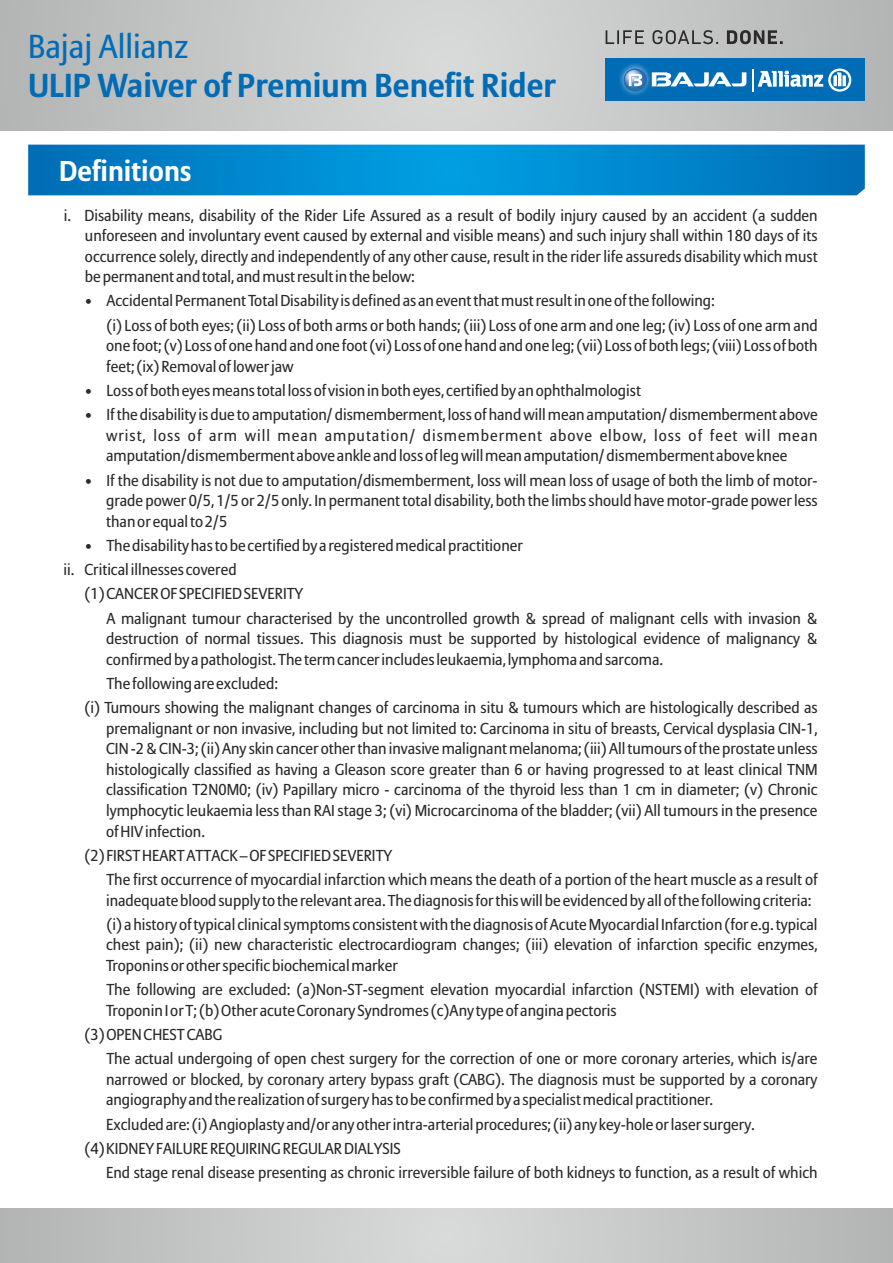
<style>
.page{position:relative;width:893px;height:1263px;background:#fff}
.page>*{position:absolute;margin:0;border:0;box-sizing:border-box;transform-origin:0 0}
.t1{font:700 33px "Allianz Sans";color:#006cb5}
.t2{font:33px "Allianz Sans";color:#006cb5}
.t3{font:700 28.5px "Allianz Sans";color:#fefefe}
.t4{font:15.75px/20.5px "Allianz Sans";color:#2b2a29}
</style>
<div class="page">
<svg style="left:0;top:1208px;width:893px;height:55px;background:#c5c6c6"></svg>
<svg style="left:0;top:0;width:893px;height:131px;background:#c5c6c7"></svg>
<svg style="left:28px;top:145px;width:837px;height:50px;background:#0086cc"></svg>
<div style="left:606px;top:58px;width:259px;height:42px;background:#006cb5"></div>
<img style="left:619px;top:64px;width:27px;height:31px">
<svg style="left:623px;top:68px;width:123px;height:24px"></svg>
<svg style="left:752px;top:69px;width:99px;height:23px"></svg>
<svg style="left:606px;top:30px;width:177px;height:14px;background:#929292"></svg>
<h1 class="t2" style="left:28px;top:32px;width:162px">Bajaj Allianz</h1>
<h1 class="t1" style="left:28px;top:71px;width:529px">ULIP Waiver of Premium Benefit Rider</h1>
<h2 class="t3" style="left:59px;top:158px;width:134px">Definitions</h2>
<p class="t4" style="left:85px;top:205px;width:734px;text-align:justify;text-indent:-21px">i. Disability means, disability of the Rider Life Assured as a result of bodily injury caused by an accident (a sudden unforeseen and involuntary event caused by external and visible means) and such injury shall within 180 days of its occurrence solely, directly and independently of any other cause, result in the rider life assureds disability which must be permanent and total, and must result in the below:</p>
<p class="t4" style="left:106px;top:289px;width:713px;line-height:24.3px;text-indent:-22px">• Accidental Permanent Total Disability is defined as an event that must result in one of the following:<br>(i) Loss of both eyes; (ii) Loss of both arms or both hands; (iii) Loss of one arm and one leg; (iv) Loss of one arm and</p>
<p class="t4" style="left:106px;top:336px;width:713px">one foot; (v) Loss of one hand and one foot (vi) Loss of one hand and one leg; (vii) Loss of both legs; (viii) Loss of both feet; (ix) Removal of lower jaw</p>
<p class="t4" style="left:85px;top:381px;width:558px">• Loss of both eyes means total loss of vision in both eyes, certified by an ophthalmologist</p>
<p class="t4" style="left:106px;top:405px;width:713px;text-align:justify;text-indent:-22px">• If the disability is due to amputation/ dismemberment, loss of hand will mean amputation/ dismemberment above wrist, loss of arm will mean amputation/ dismemberment above elbow, loss of feet will mean amputation/dismemberment above ankle and loss of leg will mean amputation/ dismemberment above knee</p>
<p class="t4" style="left:106px;top:470px;width:713px;text-align:justify;text-indent:-22px">• If the disability is not due to amputation/dismemberment, loss will mean loss of usage of both the limb of motor&shy;grade power 0/5, 1/5 or 2/5 only. In permanent total disability, both the limbs should have motor-grade power less than or equal to 2/5</p>
<p class="t4" style="left:84px;top:536px;width:440px">• The disability has to be certified by a registered medical practitioner</p>
<p class="t4" style="left:64px;top:560px;width:174px">ii. Critical illnesses covered</p>
<p class="t4" style="left:84px;top:584px;width:220px">(1) CANCER OF SPECIFIED SEVERITY</p>
<p class="t4" style="left:106px;top:609px;width:713px">A malignant tumour characterised by the uncontrolled growth &amp; spread of malignant cells with invasion &amp;</p>
<p class="t4" style="left:106px;top:629px;width:713px">destruction of normal tissues. This diagnosis must be supported by histological evidence of malignancy &amp; confirmed by a pathologist. The term cancer includes leukaemia, lymphoma and sarcoma.</p>
<p class="t4" style="left:84px;top:672px;width:735px;line-height:24.3px;text-indent:22px">The following are excluded:<br>(i) Tumours showing the malignant changes of carcinoma in situ &amp; tumours which are histologically described as</p>
<p class="t4" style="left:106px;top:719px;width:713px;text-align:justify">premalignant or non invasive, including but not limited to: Carcinoma in situ of breasts, Cervical dysplasia CIN-1, CIN -2 &amp; CIN-3; (ii) Any skin cancer other than invasive malignant melanoma; (iii) All tumours of the prostate unless histologically classified as having a Gleason score greater than 6 or having progressed to at least clinical TNM classification T2N0M0; (iv) Papillary micro - carcinoma of the thyroid less than 1 cm in diameter; (v) Chronic lymphocytic leukaemia less than RAI stage 3; (vi) Microcarcinoma of the bladder; (vii) All tumours in the presence of HIV infection.</p>
<p class="t4" style="left:106px;top:844px;width:713px;line-height:24.3px;text-indent:-22px">(2) FIRST HEART ATTACK – OF SPECIFIED SEVERITY<br>The first occurrence of myocardial infarction which means the death of a portion of the heart muscle as a result of</p>
<p class="t4" style="left:106px;top:889px;width:713px;line-height:24.3px">inadequate blood supply to the relevant area. The diagnosis for this will be evidenced by all of the following criteria: (i) a history of typical clinical symptoms consistent with the diagnosis of Acute Myocardial Infarction (for e.g. typical</p>
<p class="t4" style="left:106px;top:935px;width:713px">chest pain); (ii) new characteristic electrocardiogram changes; (iii) elevation of infarction specific enzymes,<br>Troponins or other specific biochemical marker</p>
<p class="t4" style="left:106px;top:980px;width:713px">The following are excluded: (a)Non-ST-segment elevation myocardial infarction (NSTEMI) with elevation of<br>Troponin I or T; (b) Other acute Coronary Syndromes (c)Any type of angina pectoris</p>
<p class="t4" style="left:106px;top:1023px;width:713px;line-height:24.3px;text-indent:-22px">(3) OPEN CHEST CABG<br>The actual undergoing of open chest surgery for the correction of one or more coronary arteries, which is/are</p>
<p class="t4" style="left:106px;top:1070px;width:713px">narrowed or blocked, by coronary artery bypass graft (CABG). The diagnosis must be supported by a coronary angiography and the realization of surgery has to be confirmed by a specialist medical practitioner.</p>
<p class="t4" style="left:84px;top:1112px;width:672px;line-height:24.3px;text-indent:22px">Excluded are: (i) Angioplasty and/or any other intra-arterial procedures; (ii) any key-hole or laser surgery. (4) KIDNEY FAILURE REQUIRING REGULAR DIALYSIS</p>
<p class="t4" style="left:106px;top:1163px;width:713px">End stage renal disease presenting as chronic irreversible failure of both kidneys to function, as a result of which</p>
</div>
